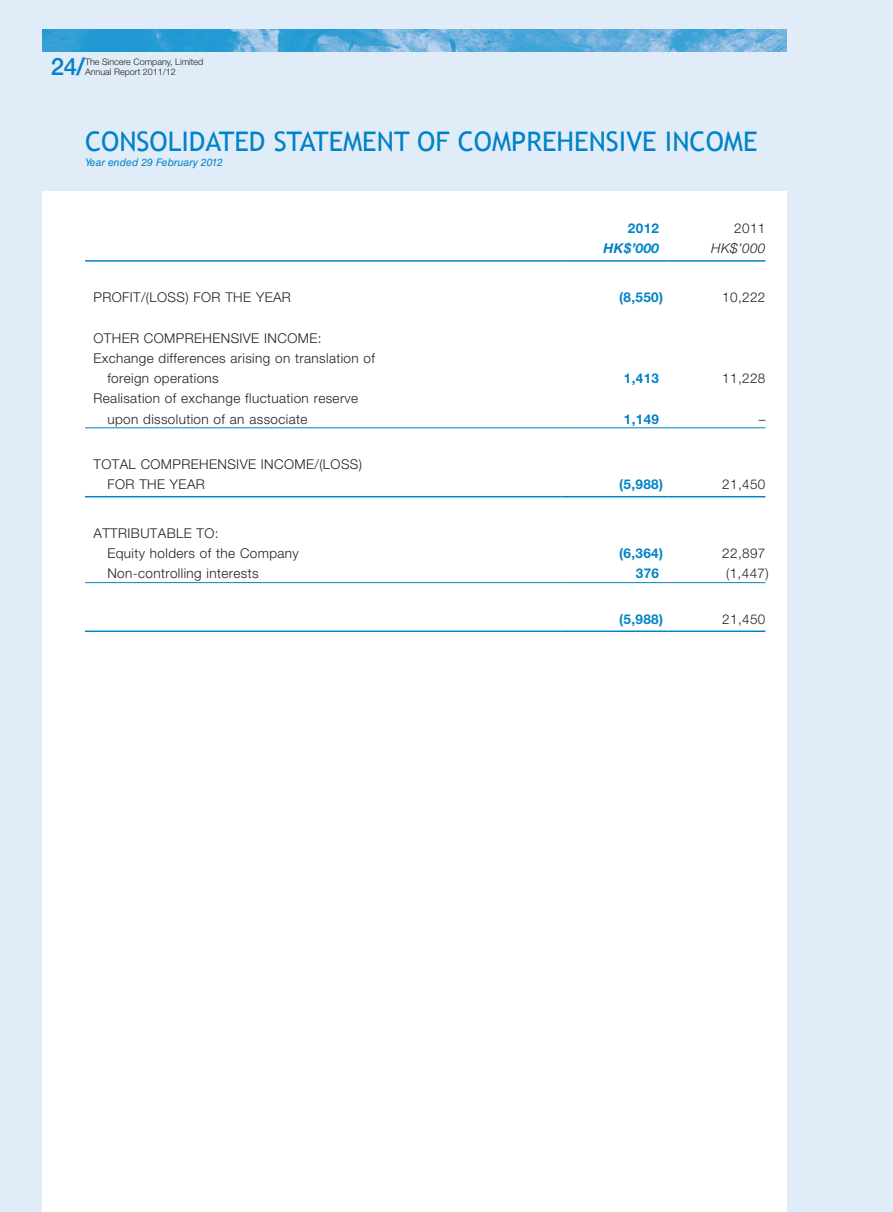
<style>
.page{position:relative;width:893px;height:1212px;background:#e0ecf7}
.page>*{position:absolute;margin:0;border:0;box-sizing:border-box;transform-origin:0 0}
.t1{font:27px "Trebuchet MS";color:#0082c8}
.t2{font:500 24px "Helvetica Neue LT Std";color:#0082c8}
.t3{font:300 13.5px/20.2px "Helvetica Neue LT Std";letter-spacing:.03em;color:#231f20}
.t4{font:700 13.5px "Helvetica Neue LT Std";letter-spacing:.03em;color:#0082c8}
.t5{font:italic 700 13.5px "Helvetica Neue LT Std";color:#0082c8}
.t6{font:italic 300 13.5px "Helvetica Neue LT Std";color:#231f20}
.t7{font:italic 10.5px "Helvetica LT Std";color:#0082c8}
.t8{font:300 9px "Helvetica Neue LT Std";color:#231f20}
</style>
<div class="page">
<div style="left:43px;top:191px;width:744px;height:1021px;background:#fff"></div>
<img style="left:43px;top:30px;width:744px;height:21px">
<hr style="left:85px;top:260px;width:476px;height:2px;background:#0082c8">
<hr style="left:561px;top:260px;width:107px;height:2px;background:#0082c8">
<hr style="left:668px;top:260px;width:97px;height:2px;background:#0082c8">
<hr style="left:85px;top:427px;width:476px;height:1px;background:#0082c8">
<hr style="left:561px;top:427px;width:107px;height:1px;background:#0082c8">
<hr style="left:668px;top:427px;width:97px;height:1px;background:#0082c8">
<hr style="left:85px;top:496px;width:476px;height:1px;background:#0082c8">
<hr style="left:561px;top:496px;width:107px;height:1px;background:#0082c8">
<hr style="left:668px;top:496px;width:97px;height:1px;background:#0082c8">
<hr style="left:85px;top:582px;width:476px;height:1px;background:#0082c8">
<hr style="left:561px;top:582px;width:107px;height:1px;background:#0082c8">
<hr style="left:668px;top:582px;width:97px;height:1px;background:#0082c8">
<hr style="left:85px;top:630px;width:476px;height:2px;background:#0082c8">
<hr style="left:561px;top:630px;width:107px;height:2px;background:#0082c8">
<hr style="left:668px;top:630px;width:97px;height:2px;background:#0082c8">
<h2 class="t2" style="left:51px;top:52px;width:36px">24/</h2>
<p class="t8" style="left:85px;top:67px;width:92px">Annual Report 2011/12</p>
<p class="t8" style="left:85px;top:56px;width:120px">The Sincere Company, Limited</p>
<h1 class="t1" style="left:85px;top:125px;width:674px">CONSOLIDATED STATEMENT OF COMPREHENSIVE INCOME</h1>
<p class="t7" style="left:85px;top:156px;width:139px">Year ended 29 February 2012</p>
<p class="t4" style="left:628px;top:220px;width:33px">2012</p>
<p class="t3" style="left:734px;top:218px;width:33px">2011</p>
<p class="t5" style="left:603px;top:240px;width:57px">HK$’000</p>
<p class="t6" style="left:711px;top:240px;width:56px">HK$’000</p>
<p class="t3" style="left:94px;top:287px;width:199px">PROFIT/(LOSS) FOR THE YEAR</p>
<p class="t4" style="left:619px;top:289px;width:46px">(8,550)</p>
<p class="t3" style="left:722px;top:287px;width:45px">10,222</p>
<p class="t3" style="left:94px;top:327px;width:229px">OTHER COMPREHENSIVE INCOME:</p>
<p class="t3" style="left:94px;top:348px;width:283px">Exchange differences arising on translation of</p>
<p class="t3" style="left:107px;top:368px;width:113px">foreign operations</p>
<p class="t4" style="left:624px;top:370px;width:37px">1,413</p>
<p class="t3" style="left:722px;top:368px;width:45px">11,228</p>
<p class="t3" style="left:107px;top:388px;width:252px;text-indent:-14px">Realisation of exchange fluctuation reserve upon dissolution of an associate</p>
<p class="t4" style="left:624px;top:410px;width:37px">1,149</p>
<p class="t3" style="left:759px;top:408px;width:8px">–</p>
<p class="t3" style="left:107px;top:453px;width:256px;text-indent:-14px">TOTAL COMPREHENSIVE INCOME/(LOSS)<br>FOR THE YEAR</p>
<p class="t3" style="left:107px;top:523px;width:193px;text-indent:-14px">ATTRIBUTABLE TO:<br>Equity holders of the Company</p>
<p class="t4" style="left:619px;top:476px;width:46px">(5,988)</p>
<p class="t3" style="left:722px;top:474px;width:45px">21,450</p>
<p class="t4" style="left:619px;top:545px;width:46px">(6,364)</p>
<p class="t3" style="left:722px;top:543px;width:45px">22,897</p>
<p class="t3" style="left:107px;top:563px;width:153px">Non-controlling interests</p>
<p class="t4" style="left:636px;top:565px;width:25px">376</p>
<p class="t3" style="left:726px;top:563px;width:44px">(1,447)</p>
<p class="t4" style="left:619px;top:610px;width:46px">(5,988)</p>
<p class="t3" style="left:722px;top:608px;width:45px">21,450</p>
</div>
